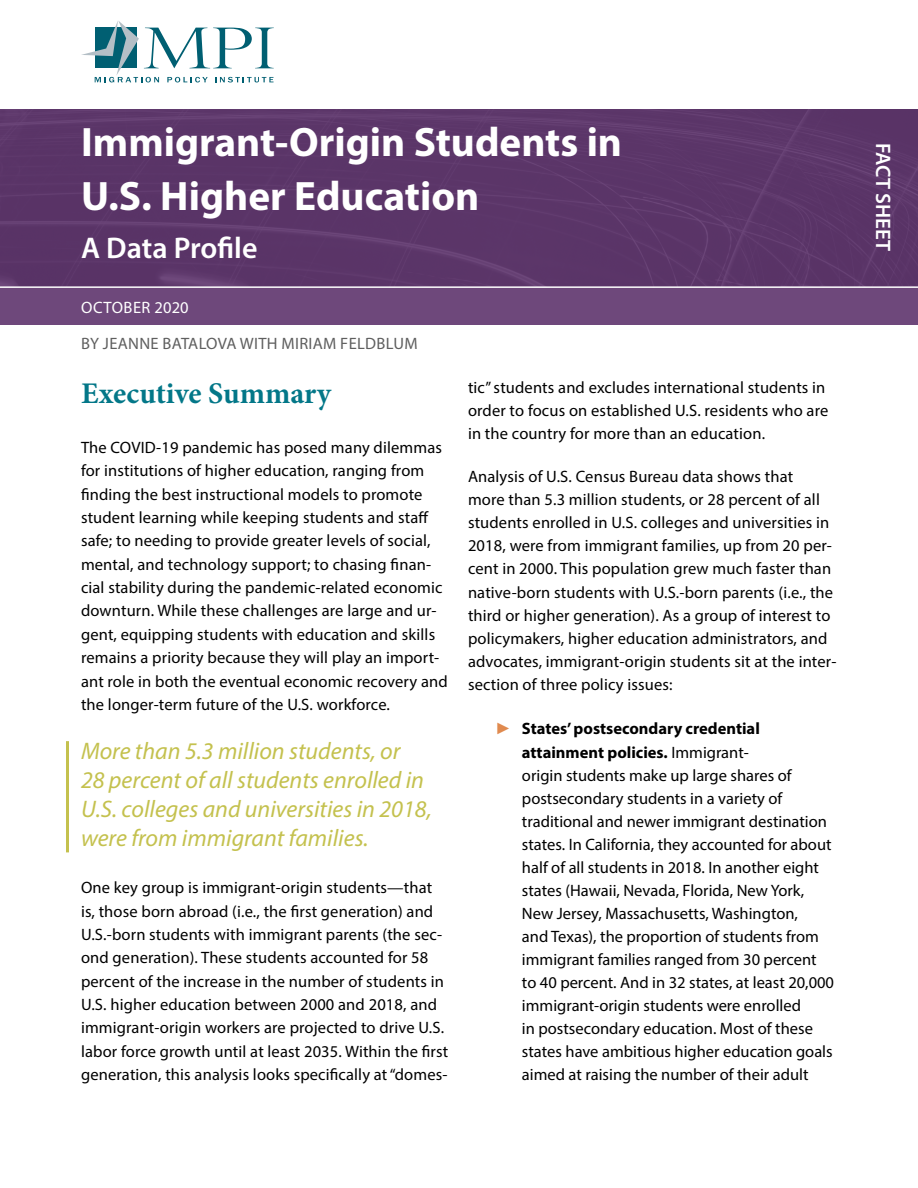
<style>
.page{position:relative;width:918px;height:1188px;background:#fff}
.page>*{position:absolute;margin:0;border:0;box-sizing:border-box;transform-origin:0 0}
.t1{font:700 41.25px/54px "Myriad Pro";color:#fff}
.t2{font:700 30px "Minion Pro";color:#037788}
.t3{font:600 30px "Myriad Pro";color:#fff}
.t4{font:italic 24px/29.1px "Myriad Pro";color:#c4c14e}
.t5{font:600 21px "Myriad Pro";color:#fff}
.t6{font:16.5px/23.4px "Myriad Pro";letter-spacing:.01em;color:#000}
.t7{font:16.5px "Myriad Pro";letter-spacing:.02em;color:#5f5f5f}
.t8{font:16.5px "Myriad Pro";letter-spacing:.03em;color:#fff}
.s1{font-family:"Times New Roman";color:#e08a4f}
.s2{font-weight:700}
</style>
<div class="page">
<hr style="left:66px;top:741px;width:3px;height:111px;background:#c4c14e">
<div style="left:0;top:109px;width:918px;height:216px;background:linear-gradient(to bottom,#573265,#664073)"></div>
<hr style="left:0;top:286px;width:918px;height:2px;background:#fff">
<svg style="left:81px;top:21px;width:193px;height:61px"></svg>
<h1 class="t1" style="left:81px;top:114px;width:543px">Immigrant-Origin Students in<br>U.S. Higher Education</h1>
<h2 class="t3" style="left:81px;top:229px;width:178px">A Data Profile</h2>
<p class="t8" style="left:81px;top:297px;width:109px">OCTOBER 2020</p>
<p class="t7" style="left:81px;top:333px;width:338px">BY JEANNE BATALOVA WITH MIRIAM FELDBLUM</p>
<h2 class="t2" style="left:81px;top:372px;width:252px">Executive Summary</h2>
<p class="t6" style="left:81px;top:435px;width:368px">The COVID-19 pandemic has posed many dilemmas for institutions of higher education, ranging from finding the best instructional models to promote student learning while keeping students and staff safe; to needing to provide greater levels of social, mental, and technology support; to chasing finan&shy;cial stability during the pandemic-related economic downturn. While these challenges are large and ur&shy;gent, equipping students with education and skills remains a priority because they will play an import&shy;ant role in both the eventual economic recovery and the longer-term future of the U.S. workforce.</p>
<h3 class="t4" style="left:81px;top:736px;width:352px">More than 5.3 million students, or<br>28 percent of all students enrolled in U.S. colleges and universities in 2018, were from immigrant families.</h3>
<p class="t6" style="left:81px;top:876px;width:369px">One key group is immigrant-origin students—that is, those born abroad (i.e., the first generation) and U.S.-born students with immigrant parents (the sec&shy;ond generation). These students accounted for 58 percent of the increase in the number of students in U.S. higher education between 2000 and 2018, and immigrant-origin workers are projected to drive U.S. labor force growth until at least 2035. Within the first generation, this analysis looks specifically at “domes-</p>
<p class="t6" style="left:468px;top:376px;width:362px;line-height:23px">tic” students and excludes international students in order to focus on established U.S. residents who are in the country for more than an education.</p>
<p class="t6" style="left:468px;top:465px;width:370px;line-height:23px">Analysis of U.S. Census Bureau data shows that<br>more than 5.3 million students, or 28 percent of all students enrolled in U.S. colleges and universities in 2018, were from immigrant families, up from 20 per&shy;cent in 2000. This population grew much faster than native-born students with U.S.-born parents (i.e., the third or higher generation). As a group of interest to policymakers, higher education administrators, and advocates, immigrant-origin students sit at the inter&shy;section of three policy issues:</p>
<p class="t6" style="left:522px;top:716px;width:314px;text-indent:-27px"><span class="s1">►</span> <span class="s2">States’ postsecondary credential attainment policies.</span> Immigrant-<br>origin students make up large shares of postsecondary students in a variety of traditional and newer immigrant destination states. In California, they accounted for about half of all students in 2018. In another eight states (Hawaii, Nevada, Florida, New York, New Jersey, Massachusetts, Washington,<br>and Texas), the proportion of students from immigrant families ranged from 30 percent to 40 percent. And in 32 states, at least 20,000 immigrant-origin students were enrolled<br>in postsecondary education. Most of these states have ambitious higher education goals aimed at raising the number of their adult</p>
<p class="t5" style="left:896px;top:143px;width:110px;rotate:90deg">FACT SHEET</p>
</div>
